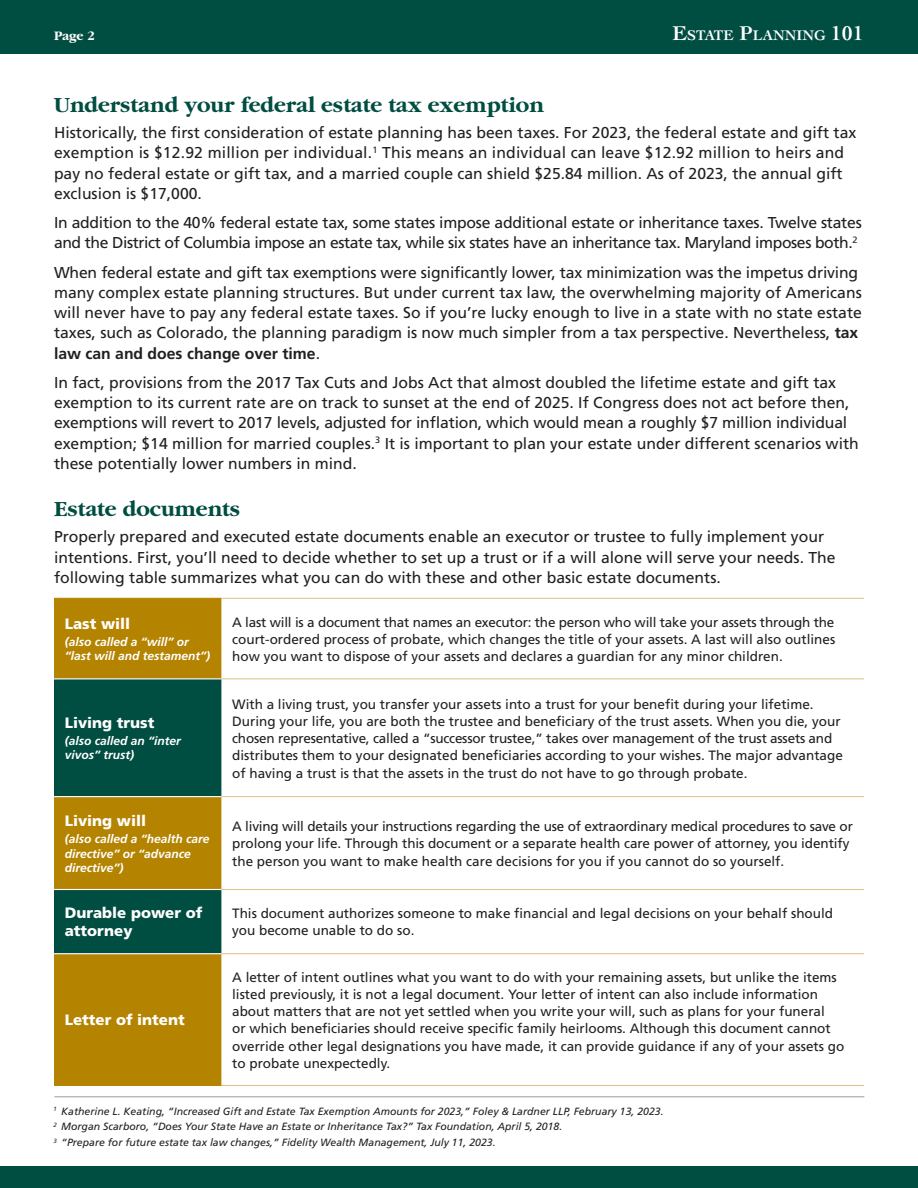
<style>
.page{position:relative;width:918px;height:1188px;background:#fff}
.page>*{position:absolute;margin:0;border:0;box-sizing:border-box;transform-origin:0 0}
.Headline_1{font:700 22.5px "Garamond";color:#004d41}
.Body_Text{font:15.75px/20.2px "Frutiger";color:#231f20}
.Body_Text-2{font:15.75px/20.2px "Frutiger";letter-spacing:-.02em;color:#231f20}
.Footnote{font:900 15px/18px "Frutiger";color:#fff}
.t1{font:700 14.7px "Cochin LT Std";color:#fff}
.Footnote-2{font:13.5px/17.2px "Frutiger";color:#231f20}
.Body_Text-3{font:700 13.5px "Garamond";color:#fff}
.Footnote-3{font:italic 700 12px/14.4px "Frutiger";color:#fff}
.Footnote-4{font:italic 10.5px "Frutiger";color:#231f20}
.s1{font-size:21px}
.s2{font-weight:700}
</style>
<div class="page">
<div style="left:0;top:1166px;width:918px;height:22px;background:#004d41"></div>
<div style="left:0;top:0;width:918px;height:54px;background:#004d41"></div>
<hr style="left:54px;top:1096px;width:810px;height:1px;background:#a8a9ad">
<div style="left:54px;top:599px;width:167px;height:486px;background:#b48300"></div>
<svg style="left:54px;top:679px;width:167px;height:274px;fill:#004d41"></svg>
<hr style="left:221px;top:598px;width:643px;height:1px;background:#e3be86">
<hr style="left:221px;top:679px;width:643px;height:1px;background:#e3be86">
<hr style="left:221px;top:796px;width:643px;height:1px;background:#e3be86">
<hr style="left:221px;top:889px;width:643px;height:1px;background:#e3be86">
<hr style="left:221px;top:953px;width:643px;height:1px;background:#e3be86">
<hr style="left:221px;top:1085px;width:643px;height:1px;background:#e3be86">
<hr style="left:54px;top:598px;width:167px;height:1px;background:#b48300">
<hr style="left:54px;top:1085px;width:167px;height:1px;background:#b48300">
<hr style="left:54px;top:678px;width:167px;height:1px;background:#fff">
<hr style="left:54px;top:796px;width:167px;height:1px;background:#fff">
<hr style="left:54px;top:953px;width:167px;height:1px;background:#fff">
<hr style="left:54px;top:889px;width:167px;height:1px;background:#fff">
<p class="Body_Text-3" style="left:54px;top:28px;width:42px">Page 2</p>
<p class="t1" style="left:672px;top:26px;width:193px"><span class="s1">E</span>STATE <span class="s1">P</span>LANNING <span class="s1">101</span></p>
<p class="Headline_1" style="left:54px;top:92px;width:492px">Understand your federal estate tax exemption</p>
<p class="Body_Text" style="left:54px;top:122px;width:804px">Historically, the first consideration of estate planning has been taxes. For 2023, the federal estate and gift tax exemption is $12.92 million per individual.<sup>1</sup> This means an individual can leave $12.92 million to heirs and pay no federal estate or gift tax, and a married couple can shield $25.84 million. As of 2023, the annual gift exclusion is $17,000.</p>
<p class="Body_Text-2" style="left:54px;top:212px;width:809px">In addition to the 40% federal estate tax, some states impose additional estate or inheritance taxes. Twelve states and the District of Columbia impose an estate tax, while six states have an inheritance tax. Maryland imposes both.<sup>2</sup></p>
<p class="Body_Text" style="left:54px;top:262px;width:809px">When federal estate and gift tax exemptions were significantly lower, tax minimization was the impetus driving many complex estate planning structures. But under current tax law, the overwhelming majority of Americans will never have to pay any federal estate taxes. So if you’re lucky enough to live in a state with no state estate taxes, such as Colorado, the planning paradigm is now much simpler from a tax perspective. Nevertheless, <span class="s2">tax law can and does change over time</span>.</p>
<p class="Body_Text" style="left:54px;top:372px;width:806px">In fact, provisions from the 2017 Tax Cuts and Jobs Act that almost doubled the lifetime estate and gift tax exemption to its current rate are on track to sunset at the end of 2025. If Congress does not act before then, exemptions will revert to 2017 levels, adjusted for inflation, which would mean a roughly $7 million individual exemption; $14 million for married couples.<sup>3</sup> It is important to plan your estate under different scenarios with these potentially lower numbers in mind.</p>
<p class="Headline_1" style="left:54px;top:496px;width:188px">Estate documents</p>
<p class="Body_Text" style="left:54px;top:527px;width:783px">Properly prepared and executed estate documents enable an executor or trustee to fully implement your intentions. First, you’ll need to decide whether to set up a trust or if a will alone will serve your needs. The following table summarizes what you can do with these and other basic estate documents.</p>
<p class="Footnote" style="left:65px;top:614px;width:67px">Last will</p>
<p class="Footnote-3" style="left:65px;top:634px;width:147px">(also called a “will” or “last will and testament”)</p>
<p class="Footnote" style="left:65px;top:713px;width:91px">Living trust</p>
<p class="Footnote-3" style="left:65px;top:734px;width:118px">(also called an “inter vivos” trust)</p>
<p class="Footnote" style="left:65px;top:811px;width:83px">Living will</p>
<p class="Footnote-3" style="left:65px;top:832px;width:146px">(also called a “health care directive” or “advance directive”)</p>
<p class="Footnote-2" style="left:232px;top:613px;width:605px;text-align:justify">A last will is a document that names an executor: the person who will take your assets through the court-ordered process of probate, which changes the title of your assets. A last will also outlines how you want to dispose of your assets and declares a guardian for any minor children.</p>
<p class="Footnote-2" style="left:232px;top:695px;width:612px">With a living trust, you transfer your assets into a trust for your benefit during your lifetime.<br>During your life, you are both the trustee and beneficiary of the trust assets. When you die, your chosen representative, called a “successor trustee,” takes over management of the trust assets and distributes them to your designated beneficiaries according to your wishes. The major advantage of having a trust is that the assets in the trust do not have to go through probate.</p>
<p class="Footnote-2" style="left:232px;top:818px;width:622px">A living will details your instructions regarding the use of extraordinary medical procedures to save or prolong your life. Through this document or a separate health care power of attorney, you identify the person you want to make health care decisions for you if you cannot do so yourself.</p>
<p class="Footnote" style="left:65px;top:904px;width:139px">Durable power of attorney</p>
<p class="Footnote-2" style="left:232px;top:905px;width:602px">This document authorizes someone to make financial and legal decisions on your behalf should you become unable to do so.</p>
<p class="Footnote" style="left:65px;top:1011px;width:122px">Letter of intent</p>
<p class="Footnote-2" style="left:232px;top:968px;width:614px">A letter of intent outlines what you want to do with your remaining assets, but unlike the items listed previously, it is not a legal document. Your letter of intent can also include information about matters that are not yet settled when you write your will, such as plans for your funeral<br>or which beneficiaries should receive specific family heirlooms. Although this document cannot override other legal designations you have made, it can provide guidance if any of your assets go to probate unexpectedly.</p>
<p class="Footnote-4" style="left:54px;top:1105px;width:611px"><sup>1</sup> Katherine L. Keating, “Increased Gift and Estate Tax Exemption Amounts for 2023,” Foley &amp; Lardner LLP, February 13, 2023.</p>
<p class="Footnote-4" style="left:54px;top:1121px;width:510px"><sup>2</sup> Morgan Scarboro, “Does Your State Have an Estate or Inheritance Tax?” Tax Foundation, April 5, 2018.</p>
<p class="Footnote-4" style="left:54px;top:1136px;width:444px"><sup>3</sup> “Prepare for future estate tax law changes,” Fidelity Wealth Management, July 11, 2023.</p>
</div>
